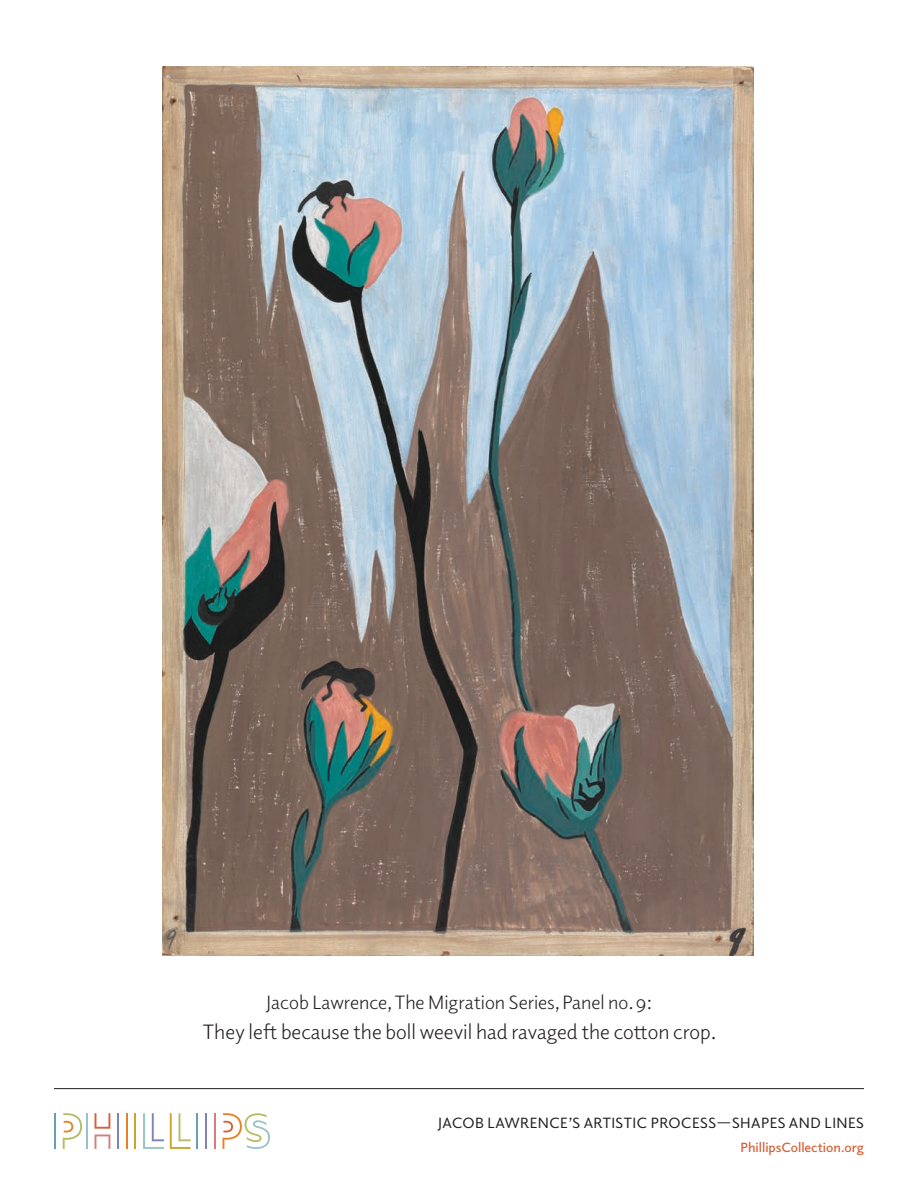
<style>
.page{position:relative;width:918px;height:1188px;background:#fff}
.page>*{position:absolute;margin:0;border:0;box-sizing:border-box;transform-origin:0 0}
.t1{font:21px "Elido";color:#231f20}
.t2{font:19.5px "Elido";color:#231f20}
.t3{font:15px "Elido";letter-spacing:.03em;color:#231f20}
.t4{font:600 13.5px "Elido";color:#d86037}
</style>
<div class="page">
<hr style="left:54px;top:1113px;width:2px;height:36px;background:#689eb0">
<svg style="left:63px;top:1113px;width:19px;height:36px"></svg>
<hr style="left:214px;top:1113px;width:2px;height:36px;background:#d67e7d">
<hr style="left:117px;top:1113px;width:2px;height:36px;background:#7b84b5">
<svg style="left:95px;top:1135px;width:15px;height:14px"></svg>
<hr style="left:86px;top:1113px;width:2px;height:36px;background:#99c3c4">
<svg style="left:95px;top:1113px;width:15px;height:16px"></svg>
<hr style="left:135px;top:1113px;width:1px;height:36px;background:#d0a42a">
<hr style="left:126px;top:1113px;width:2px;height:36px;background:#ea8023">
<svg style="left:143px;top:1113px;width:21px;height:36px"></svg>
<svg style="left:170px;top:1113px;width:21px;height:36px"></svg>
<hr style="left:205px;top:1113px;width:2px;height:36px;background:#7b84b5">
<hr style="left:196px;top:1113px;width:2px;height:36px;background:#689eb0">
<svg style="left:222px;top:1113px;width:48px;height:36px"></svg>
<hr style="left:54px;top:1088px;width:810px;height:1px;background:#231f20">
<img style="left:162px;top:67px;width:592px;height:888px">
<p class="t2" style="left:266px;top:990px;width:388px">Jacob Lawrence, The Migration Series, Panel no. 9:</p>
<p class="t1" style="left:203px;top:1018px;width:515px">They left because the boll weevil had ravaged the cotton crop.</p>
<p class="t3" style="left:438px;top:1113px;width:428px">JACOB LAWRENCE’S ARTISTIC PROCESS—SHAPES AND LINES</p>
<p class="t4" style="left:740px;top:1139px;width:125px">PhillipsCollection.org</p>
</div>
